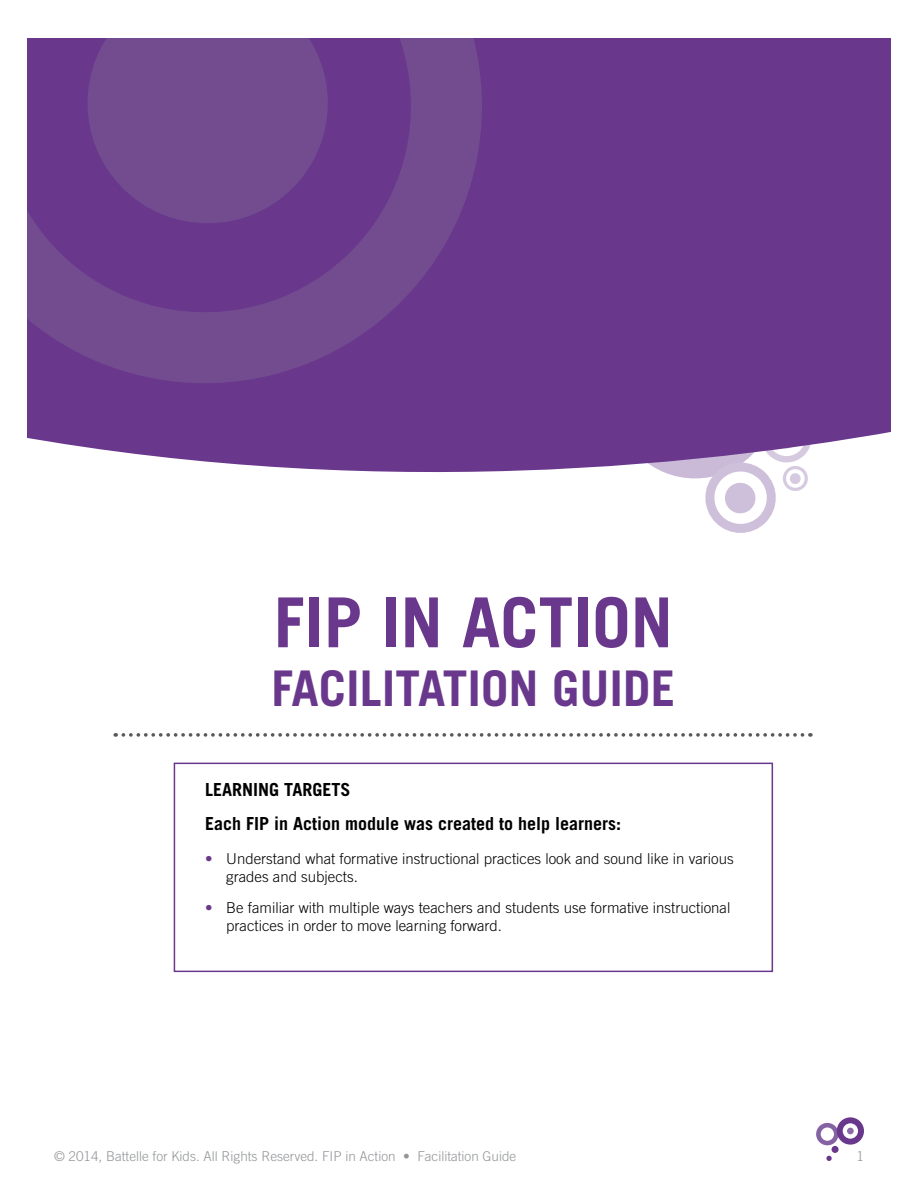
<style>
.page{position:relative;width:918px;height:1188px;background:#fff}
.page>*{position:absolute;margin:0;border:0;box-sizing:border-box;transform-origin:0 0}
.t1{font:700 69px "Trade Gothic";color:#69388d}
.t2{font:700 49.2px "Trade Gothic";color:#69388d}
.t3{font:700 18px/33.8px "Trade Gothic";color:#000}
.t4{font:300 15px/18px "Trade Gothic";color:#000}
.t5{font:300 13.5px "Trade Gothic";color:#939598}
.s1{font-weight:700;color:#69388d}
.s2{color:#69388d}
</style>
<div class="page">
<div style="left:816px;top:1123px;width:23px;height:22px;background:#8562a2;border-radius:50%"></div>
<div style="left:821px;top:1127px;width:13px;height:14px;background:#fff;border-radius:50%"></div>
<div style="left:832px;top:1146px;width:7px;height:7px;background:#69388d;border-radius:50%"></div>
<svg style="left:826px;top:1156px;width:6px;height:5px"></svg>
<div style="left:837px;top:1117px;width:27px;height:28px;background:#69388d;border-radius:50%"></div>
<svg style="left:843px;top:1123px;width:15px;height:16px"></svg>
<div style="left:847px;top:1128px;width:7px;height:6px;background:#8b6aa7;border-radius:50%"></div>
<svg style="left:27px;top:39px;width:864px;height:494px;fill:#69388d"></svg>
<svg style="left:27px;top:39px;width:480px;height:346px;background:#6e428d"></svg>
<svg style="left:115px;top:733px;width:688px;height:4px"></svg>
<div style="left:174px;top:763px;width:599px;height:209px;border:2px solid #69388d"></div>
<h1 class="t1" style="left:274px;top:580px;width:400px">FIP IN ACTION</h1>
<h2 class="t2" style="left:271px;top:659px;width:405px">FACILITATION GUIDE</h2>
<p class="t3" style="left:205px;top:773px;width:418px">LEARNING TARGETS<br>Each FIP in Action module was created to help learners:</p>
<p class="t4" style="left:226px;top:849px;width:509px;text-indent:-21px"><span class="s1">•</span> Understand what formative instructional practices look and sound like in various grades and subjects.</p>
<p class="t4" style="left:226px;top:898px;width:506px;text-indent:-21px"><span class="s2">•</span> Be familiar with multiple ways teachers and students use formative instructional practices in order to move learning forward.</p>
<p class="t5" style="left:54px;top:1148px;width:464px">© 2014, Battelle for Kids. All Rights Reserved. FIP in Action • Facilitation Guide</p>
<p class="t5" style="left:856px;top:1148px;width:9px">1</p>
</div>
